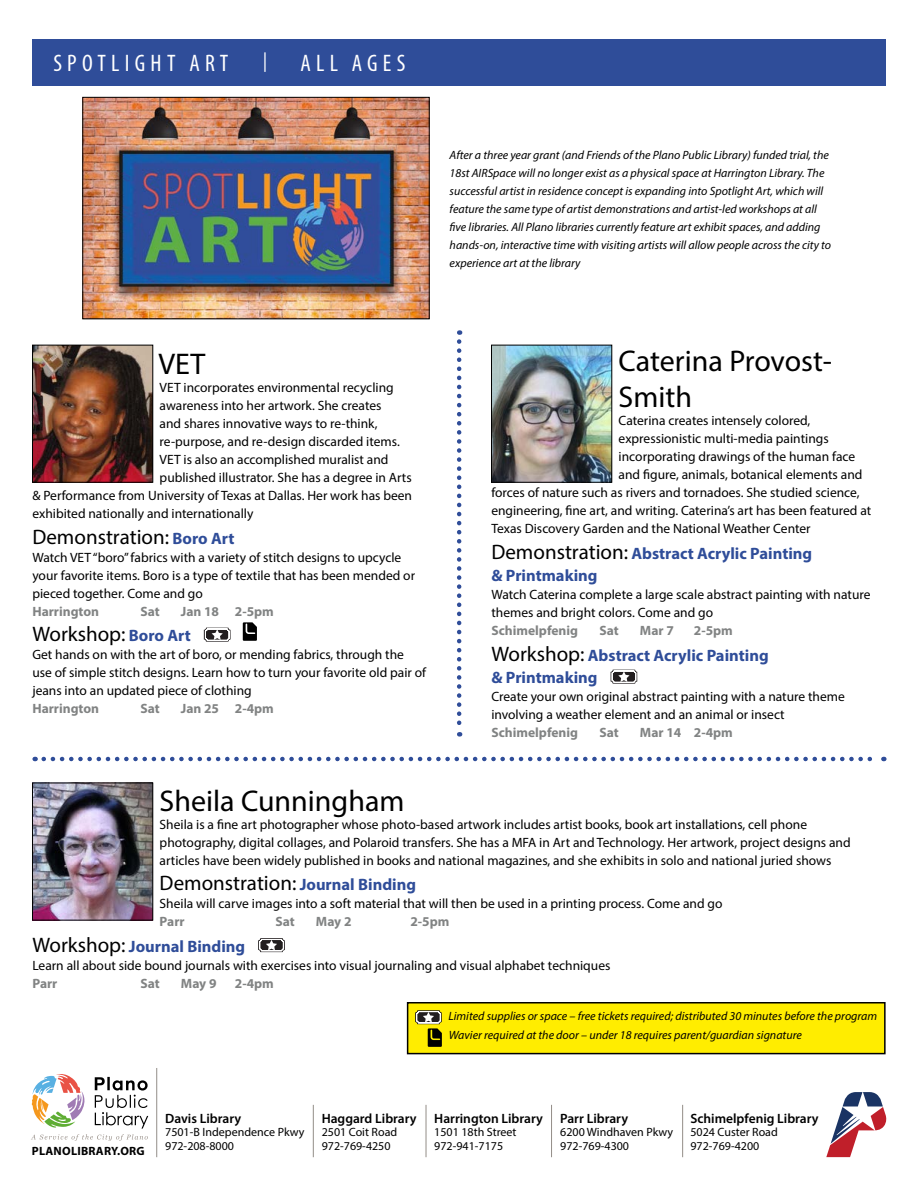
<style>
.page{position:relative;width:918px;height:1188px;background:#fff}
.page>*{position:absolute;margin:0;border:0;box-sizing:border-box;transform-origin:0 0}
.Title_Myriad_Pro{font:30px/36px "Myriad Pro";color:#000}
.Page_Titles{font:condensed 24px "Myriad Pro";letter-spacing:.22em;color:#fff}
.Demonstration___Work{font:21px "Myriad Pro";color:#000}
.Page_Titles-2{font:condensed 19.5px "Myriad Pro";color:#fff}
.Demonstration___Work-2{font:700 16.5px "Myriad Pro";color:#2f4d99}
.DESCRIPTION{font:13.5px/18px "Myriad Pro";color:#000}
.Description{font:13.5px "Myriad Pro";color:#000}
.LOCATION_DATE_TIME{font:700 13.5px "Myriad Pro";color:#818383}
.t1{font:600 13.5px "Myriad Pro";color:#000}
.Description-_Italic{font:italic 12px/18px "Myriad Pro";color:#000}
.t2{font:12px/13.5px "Myriad Pro";color:#000}
.t3{font:700 12px "Myriad Pro";letter-spacing:.02em;color:#000}
.s1{font-weight:700;font-size:16.5px;color:#2f4d99}
.s2{font-weight:400;font-size:21px;color:#000}
</style>
<div class="page">
<svg style="left:31px;top:1074px;width:117px;height:67px"></svg>
<hr style="left:156px;top:1068px;width:1px;height:89px;background:#938d88">
<hr style="left:313px;top:1105px;width:1px;height:52px;background:#938d88">
<hr style="left:426px;top:1105px;width:1px;height:52px;background:#938d88">
<hr style="left:551px;top:1105px;width:1px;height:52px;background:#938d88">
<hr style="left:682px;top:1105px;width:1px;height:52px;background:#938d88">
<svg style="left:826px;top:1092px;width:61px;height:65px"></svg>
<div style="left:32px;top:39px;width:854px;height:47px;background:#2f4d99"></div>
<img style="left:85px;top:99px;width:342px;height:218px">
<div style="left:83px;top:97px;width:346px;height:222px;border:1px solid #000"></div>
<img style="left:34px;top:347px;width:117px;height:133px">
<div style="left:32px;top:345px;width:121px;height:137px;border:1px solid #000"></div>
<svg style="left:204px;top:628px;width:27px;height:14px"></svg>
<svg style="left:205px;top:628px;width:24px;height:13px"></svg>
<svg style="left:243px;top:622px;width:14px;height:19px"></svg>
<img style="left:493px;top:347px;width:117px;height:133px">
<div style="left:491px;top:345px;width:121px;height:137px;border:1px solid #000"></div>
<svg style="left:611px;top:670px;width:26px;height:14px"></svg>
<svg style="left:612px;top:670px;width:24px;height:13px"></svg>
<img style="left:34px;top:785px;width:117px;height:133px">
<div style="left:32px;top:783px;width:121px;height:137px;border:1px solid #000"></div>
<svg style="left:258px;top:938px;width:27px;height:14px"></svg>
<svg style="left:260px;top:938px;width:24px;height:13px"></svg>
<svg style="left:457px;top:342px;width:4px;height:395px"></svg>
<svg style="left:44px;top:757px;width:840px;height:4px"></svg>
<div style="left:408px;top:1003px;width:477px;height:51px;background:#ffed00"></div>
<svg style="left:415px;top:1010px;width:27px;height:14px"></svg>
<svg style="left:417px;top:1010px;width:25px;height:37px"></svg>
<div style="left:407px;top:1002px;width:479px;height:52px;border:2px solid #000"></div>
<p class="Page_Titles" style="left:53px;top:49px;width:177px">SPOTLIGHT ART</p>
<p class="Page_Titles-2" style="left:263px;top:49px;width:5px">|</p>
<p class="Page_Titles" style="left:301px;top:49px;width:106px">ALL AGES</p>
<p class="Description-_Italic" style="left:450px;top:145px;width:383px">After a three year grant (and Friends of the Plano Public Library) funded trial, the 18st AIRSpace will no longer exist as a physical space at Harrington Library. The successful artist in residence concept is expanding into Spotlight Art, which will feature the same type of artist demonstrations and artist-led workshops at all five libraries. All Plano libraries currently feature art exhibit spaces, and adding hands-on, interactive time with visiting artists will allow people across the city to experience art at the library</p>
<p class="Title_Myriad_Pro" style="left:159px;top:346px;width:48px">VET</p>
<p class="Description" style="left:160px;top:379px;width:236px">VET incorporates environmental recycling</p>
<p class="Description" style="left:160px;top:397px;width:223px">awareness into her artwork. She creates</p>
<p class="Description" style="left:160px;top:415px;width:219px">and shares innovative ways to re-think,</p>
<p class="Description" style="left:160px;top:433px;width:242px">re-purpose, and re-design discarded items.</p>
<p class="Description" style="left:160px;top:451px;width:230px">VET is also an accomplished muralist and</p>
<p class="Description" style="left:160px;top:469px;width:254px">published illustrator. She has a degree in Arts</p>
<p class="Description" style="left:32px;top:487px;width:381px">&amp; Performance from University of Texas at Dallas. Her work has been</p>
<p class="Description" style="left:32px;top:505px;width:223px">exhibited nationally and internationally</p>
<p class="Demonstration___Work" style="left:32px;top:524px;width:204px">Demonstration: <span class="s1">Boro Art</span></p>
<p class="DESCRIPTION" style="left:32px;top:548px;width:384px">Watch VET “boro” fabrics with a variety of stitch designs to upcycle your favorite items. Boro is a type of textile that has been mended or pieced together. Come and go</p>
<p class="LOCATION_DATE_TIME" style="left:32px;top:602px;width:68px">Harrington</p>
<p class="LOCATION_DATE_TIME" style="left:140px;top:602px;width:21px">Sat</p>
<p class="LOCATION_DATE_TIME" style="left:181px;top:602px;width:95px">Jan 18 2-5pm</p>
<p class="Demonstration___Work" style="left:32px;top:621px;width:160px">Workshop: <span class="s1">Boro Art</span></p>
<p class="DESCRIPTION" style="left:32px;top:646px;width:395px">Get hands on with the art of boro, or mending fabrics, through the use of simple stitch designs. Learn how to turn your favorite old pair of jeans into an updated piece of clothing</p>
<p class="LOCATION_DATE_TIME" style="left:32px;top:700px;width:68px">Harrington</p>
<p class="LOCATION_DATE_TIME" style="left:140px;top:700px;width:21px">Sat</p>
<p class="LOCATION_DATE_TIME" style="left:181px;top:700px;width:95px">Jan 25 2-4pm</p>
<p class="Title_Myriad_Pro" style="left:619px;top:343px;width:215px">Caterina Provost-<br>Smith</p>
<p class="DESCRIPTION" style="left:619px;top:412px;width:193px">Caterina creates intensely colored,</p>
<p class="DESCRIPTION" style="left:619px;top:430px;width:212px">expressionistic multi-media paintings</p>
<p class="DESCRIPTION" style="left:619px;top:448px;width:238px">incorporating drawings of the human face</p>
<p class="DESCRIPTION" style="left:619px;top:466px;width:245px">and figure, animals, botanical elements and</p>
<p class="DESCRIPTION" style="left:491px;top:484px;width:370px">forces of nature such as rivers and tornadoes. She studied science,</p>
<p class="DESCRIPTION" style="left:491px;top:502px;width:381px">engineering, fine art, and writing. Caterina’s art has been featured at</p>
<p class="DESCRIPTION" style="left:491px;top:520px;width:321px">Texas Discovery Garden and the National Weather Center</p>
<p class="Demonstration___Work-2" style="left:491px;top:542px;width:322px"><span class="s2">Demonstration:</span> Abstract Acrylic Painting</p>
<p class="Demonstration___Work-2" style="left:491px;top:565px;width:108px">&amp; Printmaking</p>
<p class="DESCRIPTION" style="left:491px;top:586px;width:381px">Watch Caterina complete a large scale abstract painting with nature themes and bright colors. Come and go</p>
<p class="LOCATION_DATE_TIME" style="left:491px;top:622px;width:88px">Schimelpfenig</p>
<p class="LOCATION_DATE_TIME" style="left:599px;top:622px;width:21px">Sat</p>
<p class="LOCATION_DATE_TIME" style="left:640px;top:622px;width:35px">Mar 7</p>
<p class="LOCATION_DATE_TIME" style="left:694px;top:622px;width:41px">2-5pm</p>
<p class="Demonstration___Work-2" style="left:491px;top:644px;width:279px"><span class="s2">Workshop:</span> Abstract Acrylic Painting</p>
<p class="Demonstration___Work-2" style="left:491px;top:667px;width:108px">&amp; Printmaking</p>
<p class="DESCRIPTION" style="left:491px;top:688px;width:355px">Create your own original abstract painting with a nature theme involving a weather element and an animal or insect</p>
<p class="LOCATION_DATE_TIME" style="left:491px;top:724px;width:88px">Schimelpfenig</p>
<p class="LOCATION_DATE_TIME" style="left:599px;top:724px;width:21px">Sat</p>
<p class="LOCATION_DATE_TIME" style="left:640px;top:724px;width:95px">Mar 14 2-4pm</p>
<p class="Title_Myriad_Pro" style="left:160px;top:782px;width:246px">Sheila Cunningham</p>
<p class="DESCRIPTION" style="left:160px;top:815px;width:693px">Sheila is a fine art photographer whose photo-based artwork includes artist books, book art installations, cell phone photography, digital collages, and Polaroid transfers. She has a MFA in Art and Technology. Her artwork, project designs and articles have been widely published in books and national magazines, and she exhibits in solo and national juried shows</p>
<p class="Demonstration___Work" style="left:160px;top:870px;width:258px">Demonstration: <span class="s1">Journal Binding</span></p>
<p class="DESCRIPTION" style="left:160px;top:895px;width:564px">Sheila will carve images into a soft material that will then be used in a printing process. Come and go</p>
<p class="LOCATION_DATE_TIME" style="left:160px;top:913px;width:26px">Parr</p>
<p class="LOCATION_DATE_TIME" style="left:275px;top:913px;width:21px">Sat</p>
<p class="LOCATION_DATE_TIME" style="left:316px;top:913px;width:37px">May 2</p>
<p class="LOCATION_DATE_TIME" style="left:410px;top:913px;width:41px">2-5pm</p>
<p class="Demonstration___Work-2" style="left:32px;top:935px;width:214px"><span class="s2">Workshop:</span> Journal Binding</p>
<p class="DESCRIPTION" style="left:32px;top:956px;width:580px">Learn all about side bound journals with exercises into visual journaling and visual alphabet techniques</p>
<p class="LOCATION_DATE_TIME" style="left:32px;top:974px;width:26px">Parr</p>
<p class="LOCATION_DATE_TIME" style="left:140px;top:974px;width:21px">Sat</p>
<p class="LOCATION_DATE_TIME" style="left:181px;top:974px;width:37px">May 9</p>
<p class="LOCATION_DATE_TIME" style="left:235px;top:974px;width:41px">2-4pm</p>
<p class="Description-_Italic" style="left:449px;top:1007px;width:430px">Limited supplies or space – free tickets required; distributed 30 minutes before the program</p>
<p class="Description-_Italic" style="left:449px;top:1026px;width:355px">Wavier required at the door – under 18 requires parent/guardian signature</p>
<p class="t3" style="left:32px;top:1143px;width:114px">PLANOLIBRARY.ORG</p>
<p class="t1" style="left:165px;top:1110px;width:78px">Davis Library</p>
<p class="t2" style="left:165px;top:1125px;width:141px">7501-B Independence Pkwy<br>972-208-8000</p>
<p class="t1" style="left:322px;top:1110px;width:96px">Haggard Library</p>
<p class="t2" style="left:322px;top:1125px;width:77px">2501 Coit Road<br>972-769-4250</p>
<p class="t1" style="left:434px;top:1110px;width:110px">Harrington Library</p>
<p class="t2" style="left:434px;top:1125px;width:84px">1501 18th Street<br>972-941-7175</p>
<p class="t1" style="left:560px;top:1110px;width:69px">Parr Library</p>
<p class="t2" style="left:560px;top:1125px;width:114px">6200 Windhaven Pkwy<br>972-769-4300</p>
<p class="t1" style="left:690px;top:1110px;width:130px">Schimelpfenig Library</p>
<p class="t2" style="left:690px;top:1125px;width:89px">5024 Custer Road<br>972-769-4200</p>
</div>
